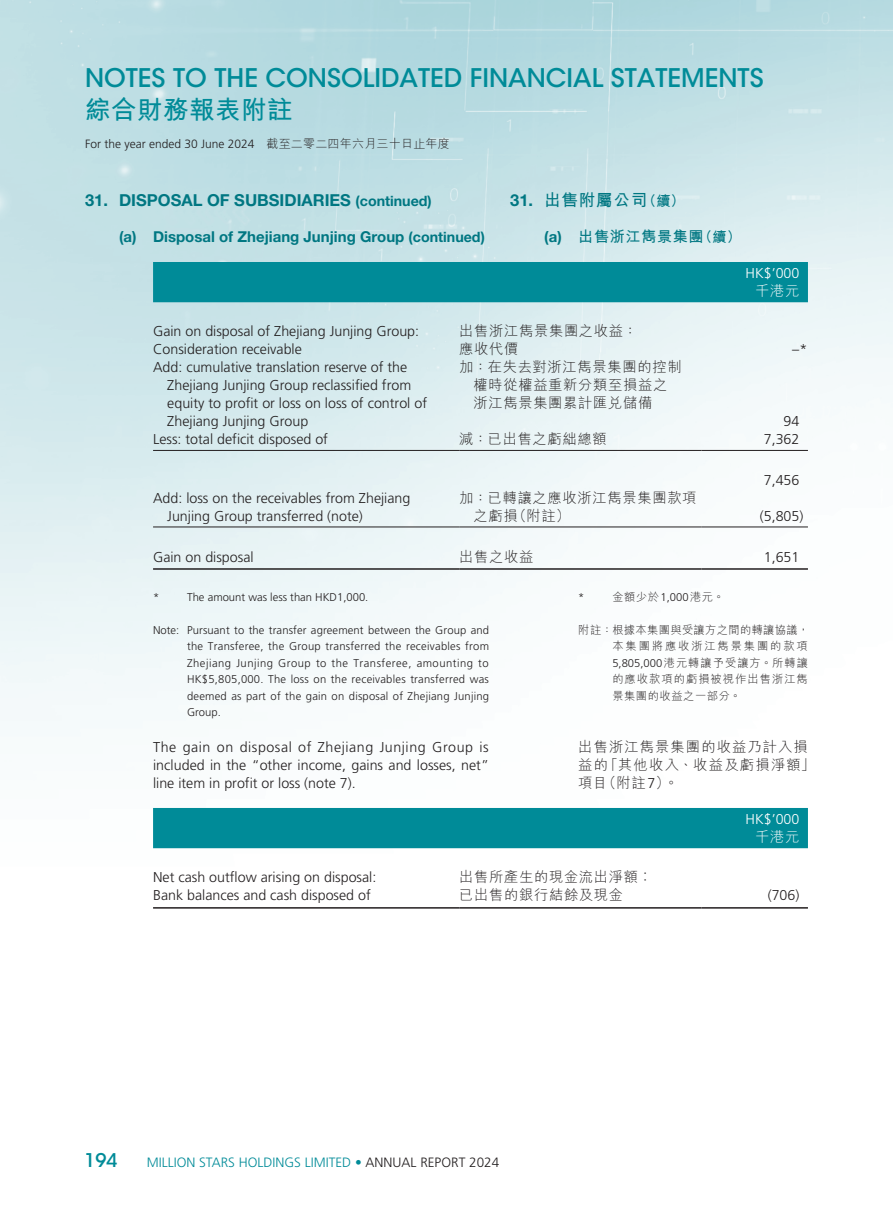
<style>
.page{position:relative;width:893px;height:1212px;background:#fff}
.page>*{position:absolute;margin:0;border:0;box-sizing:border-box;transform-origin:0 0}
.t1{font:500 25.5px "ITC Avant Garde Std";color:#008b98}
.t2{font:700 25.5px "M Hei HK";letter-spacing:.02em;color:#008b98}
.t3{font:500 18.75px "ITC Avant Garde Std";color:#008b98}
._01_H1{font:700 16.5px "Helvetica Neue LT Std";color:#007782}
._01_H1-2{font:700 16.5px "M Hei HK";letter-spacing:.05em;color:#007782}
._02_H2{font:700 15px "Helvetica Neue LT Std";color:#007782}
._02_H2-2{font:700 15px "M Hei HK";letter-spacing:.05em;color:#007782}
._50_Table_txt{font:300 14.25px/18px "Frutiger LT Std";color:#231f20}
._50_Table_txt-2{font:300 14.25px/18px "M Hei HK";letter-spacing:.05em;color:#231f20}
._00_txt{font:300 14.25px/18px "Frutiger LT Std";color:#231f20;text-align:justify}
._00_txt-2{font:300 14.25px/18px "M Hei HK";letter-spacing:.08em;color:#231f20}
._50_Table_txt-3{font:300 14.25px "Frutiger LT Std";color:#fff}
._50_Table_txt-4{font:300 14.25px "M Hei HK";letter-spacing:.05em;color:#fff}
.t4{font:300 13.5px "Frutiger LT Std";color:#008b98}
.t5{font:300 12px "Frutiger LT Std";color:#231f20}
._06_Notes{font:300 11.25px/16.5px "Frutiger LT Std";letter-spacing:.015em;color:#231f20;text-align:justify}
._06_Notes-2{font:300 11.25px/16.5px "M Hei HK";letter-spacing:.09em;color:#231f20;text-align:justify}
.s1{font-family:"M Hei HK"}
.s2{font-size:14.25px}
.s3{font-family:"Helvetica Neue LT Std"}
.s4{font-family:"Frutiger LT Std"}
.s5{color:#231f20}
</style>
<div class="page">
<div style="left:153px;top:262px;width:655px;height:40px;background:#008b98"></div>
<hr style="left:153px;top:450px;width:306px;height:1px;background:#231f20">
<hr style="left:459px;top:450px;width:243px;height:1px;background:#231f20">
<hr style="left:702px;top:450px;width:106px;height:1px;background:#231f20">
<hr style="left:153px;top:526px;width:306px;height:1px;background:#231f20">
<hr style="left:459px;top:526px;width:243px;height:1px;background:#231f20">
<hr style="left:702px;top:526px;width:106px;height:1px;background:#231f20">
<hr style="left:153px;top:568px;width:306px;height:2px;background:#231f20">
<hr style="left:459px;top:568px;width:243px;height:2px;background:#231f20">
<hr style="left:702px;top:568px;width:106px;height:2px;background:#231f20">
<div style="left:153px;top:808px;width:655px;height:40px;background:#008b98"></div>
<hr style="left:153px;top:907px;width:306px;height:1px;background:#231f20">
<hr style="left:459px;top:907px;width:243px;height:1px;background:#231f20">
<hr style="left:702px;top:907px;width:106px;height:1px;background:#231f20">
<h1 class="t1" style="left:85px;top:62px;width:680px">NOTES TO THE CONSOLIDATED FINANCIAL STATEMENTS</h1>
<h1 class="t2" style="left:85px;top:91px;width:209px">綜合財務報表附註</h1>
<p class="t5" style="left:85px;top:137px;width:366px">For the year ended 30 June 2024 <span class="s1">截至二零二四年六月三十日止年度</span></p>
<p class="_01_H1" style="left:85px;top:190px;width:348px">31. DISPOSAL OF SUBSIDIARIES <span class="s2">(continued)</span></p>
<p class="_02_H2" style="left:119px;top:227px;width:367px">(a) Disposal of Zhejiang Junjing Group <span class="s2">(continued)</span></p>
<p class="_01_H1-2" style="left:510px;top:188px;width:176px"><span class="s3">31.</span> 出售附屬公司<span class="s2">（續）</span></p>
<p class="_02_H2-2" style="left:544px;top:226px;width:198px"><span class="s3">(a)</span> 出售浙江雋景集團<span class="s2">（續）</span></p>
<p class="_50_Table_txt-3" style="left:745px;top:265px;width:55px">HK$’000</p>
<p class="_50_Table_txt-4" style="left:755px;top:284px;width:46px">千港元</p>
<p class="_50_Table_txt" style="left:153px;top:323px;width:268px">Gain on disposal of Zhejiang Junjing Group:</p>
<p class="_50_Table_txt-2" style="left:459px;top:322px;width:180px">出售浙江雋景集團之收益：</p>
<p class="_50_Table_txt" style="left:153px;top:341px;width:150px">Consideration receivable</p>
<p class="_50_Table_txt-2" style="left:459px;top:340px;width:61px">應收代價</p>
<p class="_50_Table_txt" style="left:792px;top:341px;width:17px">–*</p>
<p class="_50_Table_txt" style="left:167px;top:359px;width:261px;text-indent:-14px">Add: cumulative translation reserve of the Zhejiang Junjing Group reclassified from equity to profit or loss on loss of control of Zhejiang Junjing Group</p>
<p class="_50_Table_txt-2" style="left:473px;top:358px;width:210px;text-indent:-14px">加：在失去對浙江雋景集團的控制權時從權益重新分類至損益之浙江雋景集團累計匯兌儲備</p>
<p class="_50_Table_txt" style="left:784px;top:413px;width:17px">94</p>
<p class="_50_Table_txt" style="left:153px;top:431px;width:176px">Less: total deficit disposed of</p>
<p class="_50_Table_txt-2" style="left:459px;top:430px;width:149px">減：已出售之虧絀總額</p>
<p class="_50_Table_txt" style="left:764px;top:431px;width:37px">7,362</p>
<p class="_50_Table_txt" style="left:764px;top:471px;width:37px">7,456</p>
<p class="_50_Table_txt" style="left:167px;top:489px;width:245px;text-indent:-14px">Add: loss on the receivables from Zhejiang<br>Junjing Group transferred (note)</p>
<p class="_50_Table_txt-2" style="left:473px;top:488px;width:225px;text-indent:-14px">加：已轉讓之應收浙江雋景集團款項之虧損（附註）</p>
<p class="_50_Table_txt" style="left:760px;top:507px;width:45px">(5,805)</p>
<p class="_50_Table_txt" style="left:153px;top:548px;width:102px">Gain on disposal</p>
<p class="_50_Table_txt-2" style="left:459px;top:547px;width:76px">出售之收益</p>
<p class="_50_Table_txt" style="left:764px;top:548px;width:37px">1,651</p>
<p class="_06_Notes" style="left:153px;top:589px;width:8px">*</p>
<p class="_06_Notes" style="left:187px;top:589px;width:183px">The amount was less than HKD1,000.</p>
<p class="_06_Notes" style="left:187px;top:622px;width:304px;text-indent:-34px">Note: Pursuant to the transfer agreement between the Group and the Transferee, the Group transferred the receivables from Zhejiang Junjing Group to the Transferee, amounting to HK$5,805,000. The loss on the receivables transferred was deemed as part of the gain on disposal of Zhejiang Junjing Group.</p>
<p class="_00_txt" style="left:153px;top:738px;width:337px">The gain on disposal of Zhejiang Junjing Group is included in the “other income, gains and losses, net” line item in profit or loss (note 7).</p>
<p class="_50_Table_txt-3" style="left:745px;top:811px;width:55px">HK$’000</p>
<p class="_50_Table_txt-4" style="left:755px;top:830px;width:46px">千港元</p>
<p class="_50_Table_txt" style="left:153px;top:869px;width:225px">Net cash outflow arising on disposal:</p>
<p class="_50_Table_txt-2" style="left:459px;top:868px;width:195px">出售所產生的現金流出淨額︰</p>
<p class="_50_Table_txt" style="left:153px;top:887px;width:219px">Bank balances and cash disposed of</p>
<p class="_50_Table_txt-2" style="left:459px;top:886px;width:165px">已出售的銀行結餘及現金</p>
<p class="_50_Table_txt" style="left:768px;top:887px;width:33px">(706)</p>
<p class="_06_Notes" style="left:578px;top:588px;width:8px">*</p>
<p class="_06_Notes-2" style="left:612px;top:588px;width:113px">金額少於<span class="s4">1,000</span>港元。</p>
<p class="_06_Notes-2" style="left:612px;top:621px;width:198px;text-indent:-34px">附註：根據本集團與受讓方之間的轉讓協議，本集團將應收浙江雋景集團的款項<span class="s4">5,805,000</span>港元轉讓予受讓方。所轉讓的應收款項的虧損被視作出售浙江雋景集團的收益之一部分。</p>
<p class="_00_txt-2" style="left:578px;top:737px;width:238px">出售浙江雋景集團的收益乃計入損益的「其他收入、收益及虧損淨額」項目（附註<span class="s4">7</span>）。</p>
<h2 class="t3" style="left:84px;top:1148px;width:35px">194</h2>
<p class="t4" style="left:147px;top:1154px;width:354px">MILLION STARS HOLDINGS LIMITED • <span class="s5">ANNUAL REPORT 2024</span></p>
</div>
